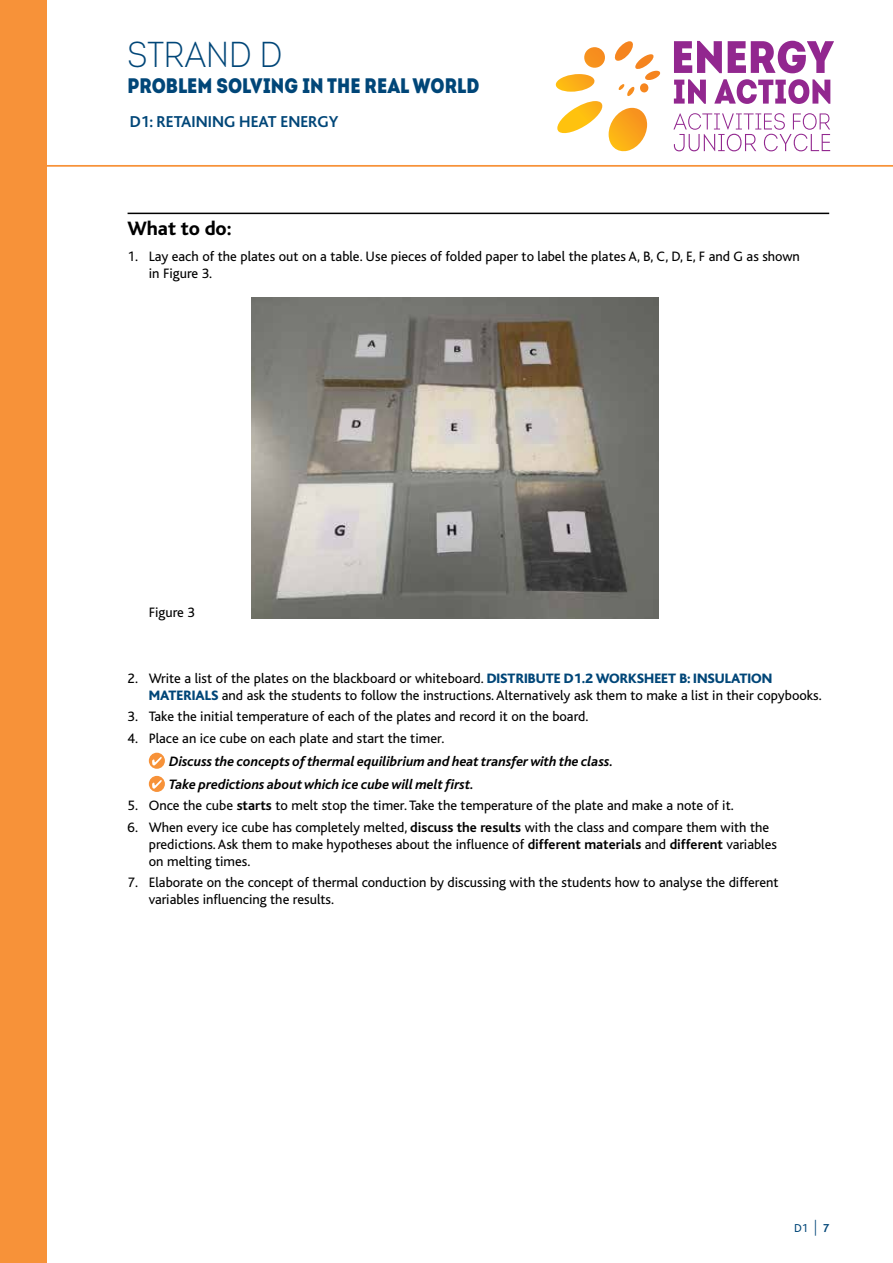
<style>
.page{position:relative;width:893px;height:1263px;background:#fff}
.page>*{position:absolute;margin:0;border:0;box-sizing:border-box;transform-origin:0 0}
.t1{font:36px "Intro Cond Light Free";color:#004678}
.t2{font:21px "Intro Cond Black Free";color:#004678}
.t3{font:800 20.25px "Bliss";color:#000}
.t4{font:700 16.5px "Bliss";color:#004678}
.t5{font:14.25px/17.1px "Bliss";color:#000}
.t6{font:italic 700 14.25px/23.1px "Bliss";color:#000}
.t7{font:12px "Bliss";color:#004678}
.s1{font-weight:800;color:#004678}
.s2{font-weight:700}
.s3{font-weight:300;font-size:15.6px}
</style>
<div class="page">
<hr style="left:0;top:165px;width:893px;height:2px;background:#f79239">
<div style="left:0;top:0;width:47px;height:1263px;background:#f79239"></div>
<svg style="left:673px;top:113px;width:157px;height:38px"></svg>
<svg style="left:674px;top:41px;width:48px;height:32px"></svg>
<svg style="left:728px;top:41px;width:106px;height:32px"></svg>
<svg style="left:674px;top:79px;width:32px;height:25px"></svg>
<svg style="left:714px;top:79px;width:116px;height:25px"></svg>
<svg style="left:555px;top:41px;width:105px;height:111px"></svg>
<svg style="left:149px;top:753px;width:16px;height:16px"></svg>
<svg style="left:152px;top:757px;width:10px;height:8px"></svg>
<div style="left:149px;top:776px;width:16px;height:16px;background:#f79239;border-radius:50%"></div>
<svg style="left:152px;top:780px;width:10px;height:9px"></svg>
<hr style="left:128px;top:213px;width:701px;height:1px;background:#000">
<img style="left:252px;top:298px;width:407px;height:320px">
<h1 class="t1" style="left:128px;top:33px;width:156px">STRAND D</h1>
<h2 class="t2" style="left:128px;top:71px;width:353px">PROBLEM SOLVING IN THE REAL WORLD</h2>
<p class="t4" style="left:130px;top:113px;width:210px">D1: RETAINING HEAT ENERGY</p>
<h3 class="t3" style="left:128px;top:218px;width:106px">What to do:</h3>
<p class="t5" style="left:149px;top:248px;width:653px;text-indent:-21px">1. Lay each of the plates out on a table. Use pieces of folded paper to label the plates A, B, C, D, E, F and G as shown in Figure 3.</p>
<p class="t5" style="left:149px;top:604px;width:48px">Figure 3</p>
<p class="t5" style="left:149px;top:670px;width:674px;text-indent:-21px">2. Write a list of the plates on the blackboard or whiteboard. <span class="s1">DISTRIBUTE D1.2 WORKSHEET B: INSULATION<br>MATERIALS</span> and ask the students to follow the instructions. Alternatively ask them to make a list in their copybooks.</p>
<p class="t5" style="left:128px;top:708px;width:462px">3. Take the initial temperature of each of the plates and record it on the board.</p>
<p class="t5" style="left:128px;top:730px;width:318px">4. Place an ice cube on each plate and start the timer.</p>
<p class="t6" style="left:169px;top:750px;width:446px">Discuss the concepts of thermal equilibrium and heat transfer with the class.<br>Take predictions about which ice cube will melt first.</p>
<p class="t5" style="left:128px;top:797px;width:608px">5. Once the cube <span class="s2">starts</span> to melt stop the timer. Take the temperature of the plate and make a note of it.</p>
<p class="t5" style="left:149px;top:819px;width:630px;text-indent:-21px">6. When every ice cube has completely melted, <span class="s2">discuss the results</span> with the class and compare them with the predictions. Ask them to make hypotheses about the influence of <span class="s2">different materials</span> and <span class="s2">different</span> variables on melting times.</p>
<p class="t5" style="left:149px;top:874px;width:631px;text-indent:-21px">7. Elaborate on the concept of thermal conduction by discussing with the students how to analyse the different variables influencing the results.</p>
<p class="t7" style="left:794px;top:1221px;width:36px">D1 <span class="s3">|</span> <span class="s2">7</span></p>
</div>
